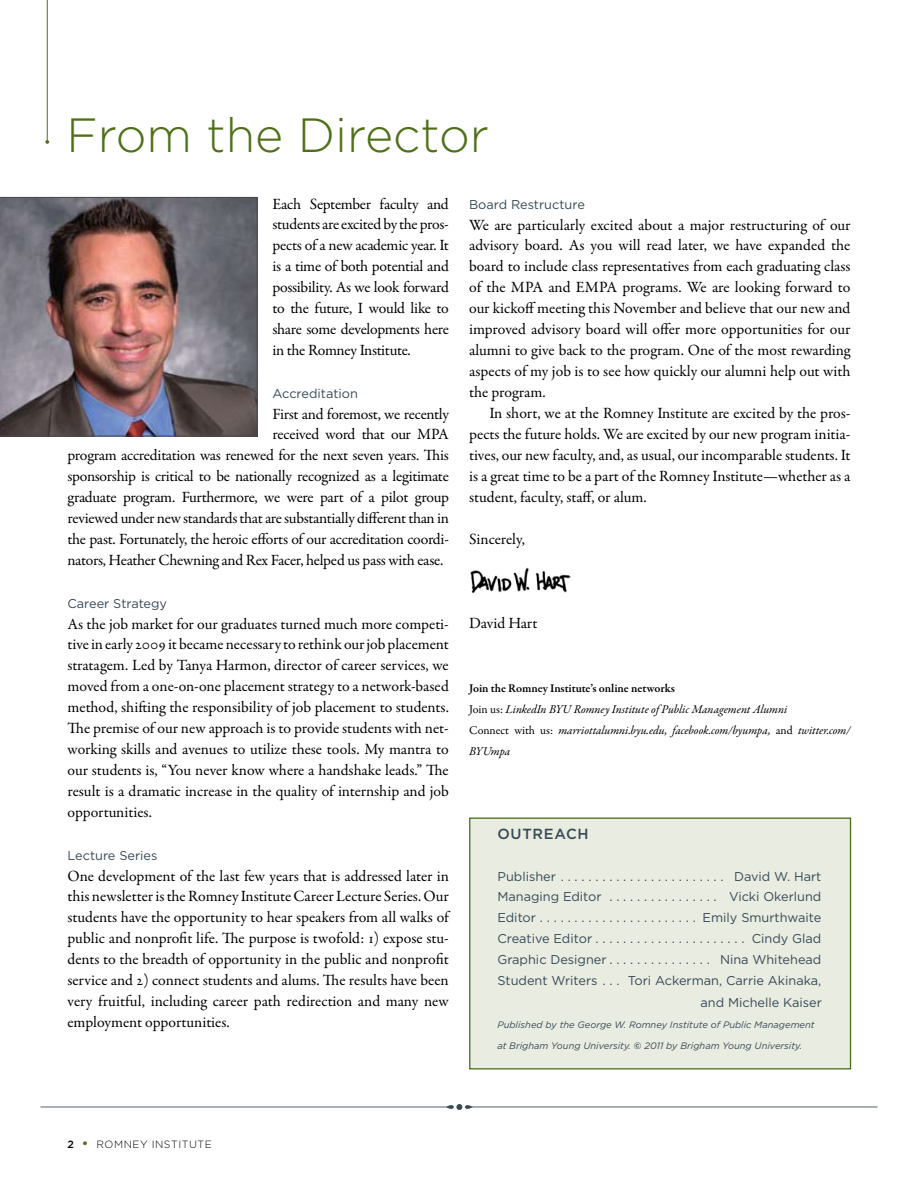
<style>
.page{position:relative;width:918px;height:1188px;background:#fff}
.page>*{position:absolute;margin:0;border:0;box-sizing:border-box;transform-origin:0 0}
.t1{font:300 48px "Gotham";color:#4f6f19}
.t2{font:15.75px/21px "Garamond Premr Pro";letter-spacing:-.02em;color:#000;text-align:justify}
.t3{font:15.75px "Garamond Premr Pro";color:#000}
.t4{font:500 14.7px "Gotham";letter-spacing:.05em;color:#384a57}
.t5{font:12.75px/21px "Gotham";color:#384a57;text-align:justify}
.t6{font:italic 12px/21px "Garamond Premr Pro";letter-spacing:-.005em;color:#000}
.t7{font:300 10.5px "Gotham";letter-spacing:.05em;color:#000}
.t8{font:italic 9.3px "Gotham";color:#384a57}
.s1{font-weight:600;font-style:normal}
.s2{font-style:normal}
.s3{font-weight:700;font-style:normal}
.s4{font-weight:500}
.s5{font-weight:500;font-size:13.5px;color:#4f6f19}
</style>
<div class="page">
<div style="left:470px;top:818px;width:381px;height:251px;background:#e8ece1"></div>
<div style="left:469px;top:818px;width:382px;height:252px;border:1px solid #4f6f19"></div>
<hr style="left:47px;top:0;width:1px;height:142px;background:#4f6f19">
<svg style="left:45px;top:140px;width:4px;height:4px"></svg>
<img style="left:470px;top:567px;width:101px;height:25px">
<img style="left:0;top:197px;width:257px;height:239px">
<svg style="left:40px;top:1104px;width:837px;height:6px"></svg>
<h1 class="t1" style="left:66px;top:106px;width:424px">From the Director</h1>
<p class="t2" style="left:273px;top:193px;width:178px">Each September faculty and students are excited by the pros&shy;pects of a new academic year. It is a time of both potential and possibility. As we look forward to the future, I would like to share some developments here in the Romney Institute.</p>
<p class="t5" style="left:273px;top:382px;width:87px">Accreditation</p>
<p class="t2" style="left:273px;top:403px;width:178px">First and foremost, we recently</p>
<p class="t2" style="left:273px;top:424px;width:178px">received word that our MPA</p>
<p class="t2" style="left:68px;top:445px;width:383px">program accreditation was renewed for the next seven years. This</p>
<p class="t2" style="left:68px;top:466px;width:383px">sponsorship is critical to be nationally recognized as a legitimate</p>
<p class="t2" style="left:68px;top:487px;width:383px">graduate program. Furthermore, we were part of a pilot group</p>
<p class="t2" style="left:68px;top:508px;width:383px">reviewed under new standards that are substantially different than in</p>
<p class="t2" style="left:68px;top:529px;width:383px">the past. Fortunately, the heroic efforts of our accreditation coordi-</p>
<p class="t2" style="left:68px;top:550px;width:377px">nators, Heather Chewning and Rex Facer, helped us pass with ease.</p>
<p class="t5" style="left:68px;top:592px;width:101px">Career Strategy</p>
<p class="t2" style="left:68px;top:613px;width:383px">As the job market for our graduates turned much more competi&shy;tive in early 2009 it became necessary to rethink our job placement stratagem. Led by Tanya Harmon, director of career services, we moved from a one-on-one placement strategy to a network-based method, shifting the responsibility of job placement to students.<br>The premise of our new approach is to provide students with net&shy;working skills and avenues to utilize these tools. My mantra to our students is, “You never know where a handshake leads.” The result is a dramatic increase in the quality of internship and job opportunities.</p>
<p class="t5" style="left:68px;top:844px;width:91px">Lecture Series</p>
<p class="t2" style="left:68px;top:865px;width:383px">One development of the last few years that is addressed later in this newsletter is the Romney Institute Career Lecture Series. Our students have the opportunity to hear speakers from all walks of public and nonprofit life. The purpose is twofold: 1) expose stu&shy;dents to the breadth of opportunity in the public and nonprofit service and 2) connect students and alums. The results have been very fruitful, including career path redirection and many new employment opportunities.</p>
<p class="t5" style="left:469px;top:193px;width:117px">Board Restructure</p>
<p class="t2" style="left:469px;top:214px;width:383px">We are particularly excited about a major restructuring of our advisory board. As you will read later, we have expanded the board to include class representatives from each graduating class of the MPA and EMPA programs. We are looking forward to our kickoff meeting this November and believe that our new and improved advisory board will offer more opportunities for our alumni to give back to the program. One of the most rewarding aspects of my job is to see how quickly our alumni help out with the program.</p>
<p class="t2" style="left:469px;top:403px;width:383px;text-indent:20px">In short, we at the Romney Institute are excited by the pros&shy;pects the future holds. We are excited by our new program initia&shy;tives, our new faculty, and, as usual, our incomparable students. It is a great time to be a part of the Romney Institute—whether as a student, faculty, staff, or alum.</p>
<p class="t3" style="left:469px;top:530px;width:57px">Sincerely,</p>
<p class="t2" style="left:469px;top:613px;width:70px">David Hart</p>
<p class="t6" style="left:469px;top:678px;width:383px"><span class="s1">Join the Romney Institute’s online networks<br></span><span class="s2">Join us:</span> LinkedIn BYU Romney Institute of Public Management Alumni<br><span class="s2">Connect with us:</span> marriottalumni.byu.edu, facebook.com/byumpa, <span class="s2">and</span> twitter.com/ BYUmpa</p>
<p class="t4" style="left:497px;top:824px;width:90px">OUTREACH</p>
<p class="t5" style="left:497px;top:865px;width:326px">Publisher . . . . . . . . . . . . . . . . . . . . . . . . David W. Hart Managing Editor . . . . . . . . . . . . . . . . Vicki Okerlund Editor . . . . . . . . . . . . . . . . . . . . . . Emily Smurthwaite Creative Editor . . . . . . . . . . . . . . . . . . . . . Cindy Glad Graphic Designer . . . . . . . . . . . . . . . Nina Whitehead Student Writers . . Tori Ackerman, Carrie Akinaka,</p>
<p class="t8" style="left:497px;top:1019px;width:319px">Published by the George W. Romney Institute of Public Management</p>
<p class="t8" style="left:497px;top:1040px;width:306px">at Brigham Young University. <span class="s3">©</span> 2011 by Brigham Young University.</p>
<p class="t5" style="left:700px;top:991px;width:123px">and Michelle Kaiser</p>
<p class="t7" style="left:68px;top:1137px;width:146px"><span class="s4">2</span> <span class="s5">•</span> romney institute</p>
</div>
